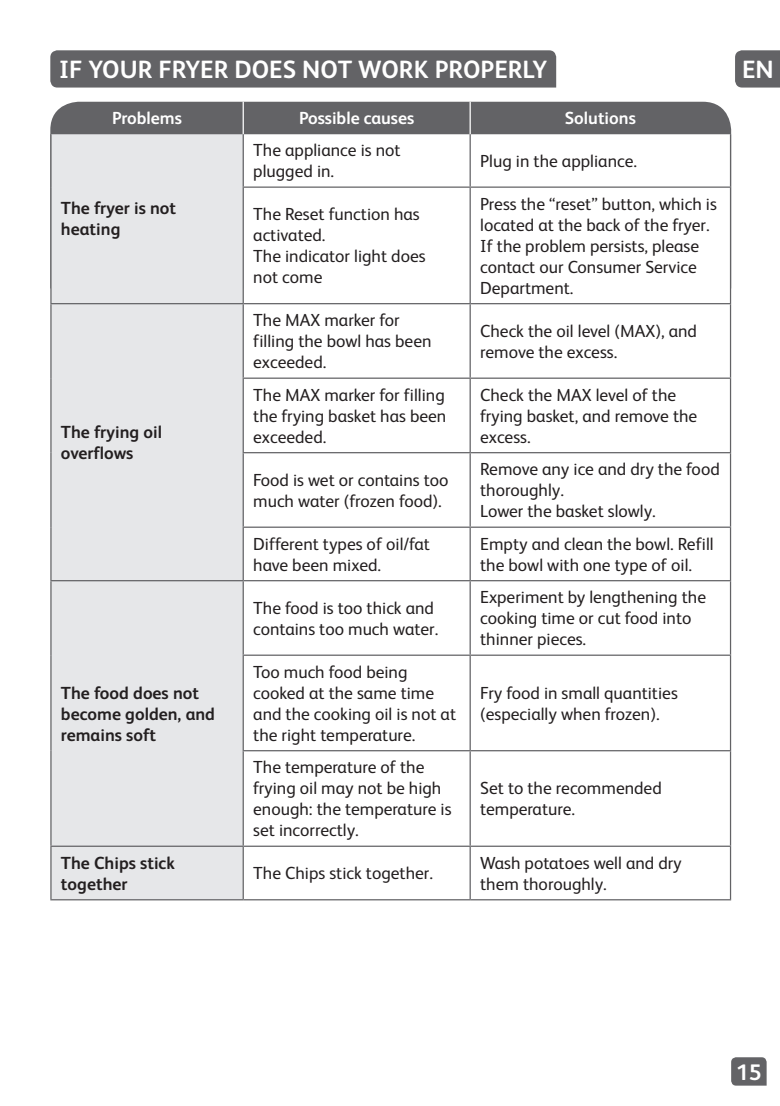
<style>
.page{position:relative;width:780px;height:1106px;background:#fff}
.page>*{position:absolute;margin:0;border:0;box-sizing:border-box;transform-origin:0 0}
.t1{font:700 25px "FS Albert";color:#fff}
.t2{font:700 22.5px "FS Albert";color:#fff}
.t3{font:17.5px/21px "FS Albert";color:#231f20}
.t4{font:700 17.5px/21px "FS Albert";color:#231f20}
.t5{font:700 17.5px "FS Albert";color:#fff}
</style>
<div class="page">
<svg style="left:731px;top:1057px;width:35px;height:28px"></svg>
<svg style="left:735px;top:50px;width:44px;height:38px;background:#68686b"></svg>
<div style="left:50px;top:50px;width:506px;height:38px;background:#636366"></div>
<div style="left:50px;top:102px;width:681px;height:32px;background:#636366"></div>
<div style="left:52px;top:134px;width:190px;height:765px;background:#e6e7e9"></div>
<svg style="left:244px;top:134px;width:485px;height:765px"></svg>
<svg style="left:244px;top:581px;width:485px;height:264px"></svg>
<hr style="left:242px;top:102px;width:2px;height:32px;background:#fff">
<hr style="left:469px;top:102px;width:1px;height:32px;background:#fff">
<hr style="left:50px;top:134px;width:2px;height:53px;background:#636366">
<hr style="left:50px;top:187px;width:2px;height:116px;background:#636366">
<hr style="left:50px;top:304px;width:2px;height:74px;background:#636366">
<hr style="left:50px;top:378px;width:2px;height:74px;background:#636366">
<hr style="left:50px;top:452px;width:2px;height:75px;background:#636366">
<hr style="left:50px;top:527px;width:2px;height:53px;background:#636366">
<hr style="left:50px;top:581px;width:2px;height:74px;background:#636366">
<hr style="left:50px;top:655px;width:2px;height:95px;background:#636366">
<hr style="left:50px;top:750px;width:2px;height:95px;background:#636366">
<hr style="left:50px;top:846px;width:2px;height:53px;background:#636366">
<hr style="left:50px;top:303px;width:193px;height:1px;background:#636366">
<hr style="left:50px;top:580px;width:193px;height:1px;background:#636366">
<hr style="left:50px;top:845px;width:193px;height:1px;background:#636366">
<hr style="left:50px;top:899px;width:193px;height:1px;background:#636366">
<hr style="left:242px;top:134px;width:2px;height:52px;background:#636366">
<hr style="left:469px;top:134px;width:1px;height:52px;background:#636366">
<hr style="left:729px;top:134px;width:2px;height:52px;background:#636366">
<hr style="left:242px;top:186px;width:228px;height:2px;background:#636366">
<hr style="left:242px;top:188px;width:2px;height:115px;background:#636366">
<hr style="left:470px;top:186px;width:261px;height:2px;background:#636366">
<hr style="left:469px;top:188px;width:1px;height:115px;background:#636366">
<hr style="left:729px;top:188px;width:2px;height:115px;background:#636366">
<hr style="left:243px;top:303px;width:227px;height:1px;background:#636366">
<hr style="left:242px;top:304px;width:2px;height:73px;background:#636366">
<hr style="left:470px;top:303px;width:261px;height:1px;background:#636366">
<hr style="left:469px;top:304px;width:1px;height:73px;background:#636366">
<hr style="left:729px;top:304px;width:2px;height:73px;background:#636366">
<hr style="left:242px;top:377px;width:228px;height:2px;background:#636366">
<hr style="left:242px;top:379px;width:2px;height:73px;background:#636366">
<hr style="left:470px;top:377px;width:261px;height:2px;background:#636366">
<hr style="left:469px;top:379px;width:1px;height:73px;background:#636366">
<hr style="left:729px;top:379px;width:2px;height:73px;background:#636366">
<hr style="left:242px;top:452px;width:228px;height:1px;background:#636366">
<hr style="left:242px;top:453px;width:2px;height:73px;background:#636366">
<hr style="left:470px;top:452px;width:261px;height:1px;background:#636366">
<hr style="left:469px;top:453px;width:1px;height:73px;background:#636366">
<hr style="left:729px;top:453px;width:2px;height:73px;background:#636366">
<hr style="left:242px;top:526px;width:228px;height:1px;background:#636366">
<hr style="left:242px;top:527px;width:2px;height:53px;background:#636366">
<hr style="left:470px;top:526px;width:261px;height:1px;background:#636366">
<hr style="left:469px;top:527px;width:1px;height:53px;background:#636366">
<hr style="left:729px;top:527px;width:2px;height:53px;background:#636366">
<hr style="left:243px;top:580px;width:227px;height:1px;background:#636366">
<hr style="left:242px;top:581px;width:2px;height:73px;background:#636366">
<hr style="left:470px;top:580px;width:261px;height:1px;background:#636366">
<hr style="left:469px;top:581px;width:1px;height:73px;background:#636366">
<hr style="left:729px;top:581px;width:2px;height:73px;background:#636366">
<hr style="left:242px;top:654px;width:228px;height:1px;background:#636366">
<hr style="left:242px;top:655px;width:2px;height:95px;background:#636366">
<hr style="left:470px;top:654px;width:261px;height:1px;background:#636366">
<hr style="left:469px;top:655px;width:1px;height:95px;background:#636366">
<hr style="left:729px;top:655px;width:2px;height:95px;background:#636366">
<hr style="left:242px;top:750px;width:228px;height:1px;background:#636366">
<hr style="left:242px;top:751px;width:2px;height:94px;background:#636366">
<hr style="left:470px;top:750px;width:261px;height:1px;background:#636366">
<hr style="left:469px;top:751px;width:1px;height:94px;background:#636366">
<hr style="left:729px;top:751px;width:2px;height:94px;background:#636366">
<hr style="left:243px;top:845px;width:227px;height:1px;background:#636366">
<hr style="left:242px;top:846px;width:2px;height:53px;background:#636366">
<hr style="left:470px;top:845px;width:261px;height:1px;background:#636366">
<hr style="left:469px;top:846px;width:1px;height:53px;background:#636366">
<hr style="left:729px;top:846px;width:2px;height:53px;background:#636366">
<hr style="left:243px;top:899px;width:227px;height:1px;background:#636366">
<hr style="left:470px;top:899px;width:261px;height:1px;background:#636366">
<h1 class="t1" style="left:59px;top:55px;width:489px">IF YOUR FRYER DOES NOT WORK PROPERLY</h1>
<h1 class="t1" style="left:742px;top:55px;width:33px">EN</h1>
<p class="t5" style="left:112px;top:108px;width:71px">Problems</p>
<p class="t5" style="left:299px;top:108px;width:117px">Possible causes</p>
<p class="t5" style="left:564px;top:108px;width:72px">Solutions</p>
<p class="t4" style="left:61px;top:198px;width:117px">The fryer is not heating</p>
<p class="t4" style="left:61px;top:421px;width:103px">The frying oil overflows</p>
<p class="t4" style="left:61px;top:682px;width:155px">The food does not become golden, and remains soft</p>
<p class="t3" style="left:253px;top:139px;width:149px">The appliance is not plugged in.</p>
<p class="t3" style="left:480px;top:150px;width:158px">Plug in the appliance.</p>
<p class="t3" style="left:253px;top:203px;width:174px">The Reset function has activated.<br>The indicator light does not come</p>
<p class="t3" style="left:480px;top:193px;width:238px">Press the “reset” button, which is located at the back of the fryer.<br>If the problem persists, please contact our Consumer Service<br>Department.</p>
<p class="t3" style="left:253px;top:309px;width:180px">The MAX marker for filling the bowl has been exceeded.</p>
<p class="t3" style="left:480px;top:320px;width:218px">Check the oil level (MAX), and remove the excess.</p>
<p class="t3" style="left:253px;top:384px;width:194px;text-align:justify">The MAX marker for filling the frying basket has been exceeded.</p>
<p class="t3" style="left:480px;top:384px;width:218px">Check the MAX level of the frying basket, and remove the excess.</p>
<p class="t3" style="left:253px;top:469px;width:197px">Food is wet or contains too much water (frozen food).</p>
<p class="t3" style="left:480px;top:458px;width:241px">Remove any ice and dry the food thoroughly.<br>Lower the basket slowly.</p>
<p class="t3" style="left:253px;top:533px;width:178px">Different types of oil/fat have been mixed.</p>
<p class="t3" style="left:480px;top:533px;width:235px">Empty and clean the bowl. Refill the bowl with one type of oil.</p>
<p class="t3" style="left:253px;top:597px;width:186px">The food is too thick and contains too much water.</p>
<p class="t3" style="left:480px;top:586px;width:227px">Experiment by lengthening the cooking time or cut food into thinner pieces.</p>
<p class="t3" style="left:253px;top:661px;width:204px">Too much food being cooked at the same time and the cooking oil is not at the right temperature.</p>
<p class="t3" style="left:480px;top:682px;width:199px">Fry food in small quantities (especially when frozen).</p>
<p class="t3" style="left:253px;top:756px;width:200px">The temperature of the frying oil may not be high enough: the temperature is set incorrectly.</p>
<p class="t3" style="left:480px;top:777px;width:183px">Set to the recommended temperature.</p>
<p class="t4" style="left:61px;top:852px;width:115px">The Chips stick together</p>
<p class="t3" style="left:253px;top:862px;width:181px">The Chips stick together.</p>
<p class="t3" style="left:480px;top:852px;width:203px">Wash potatoes well and dry them thoroughly.</p>
<p class="t2" style="left:735px;top:1058px;width:27px">15</p>
</div>
